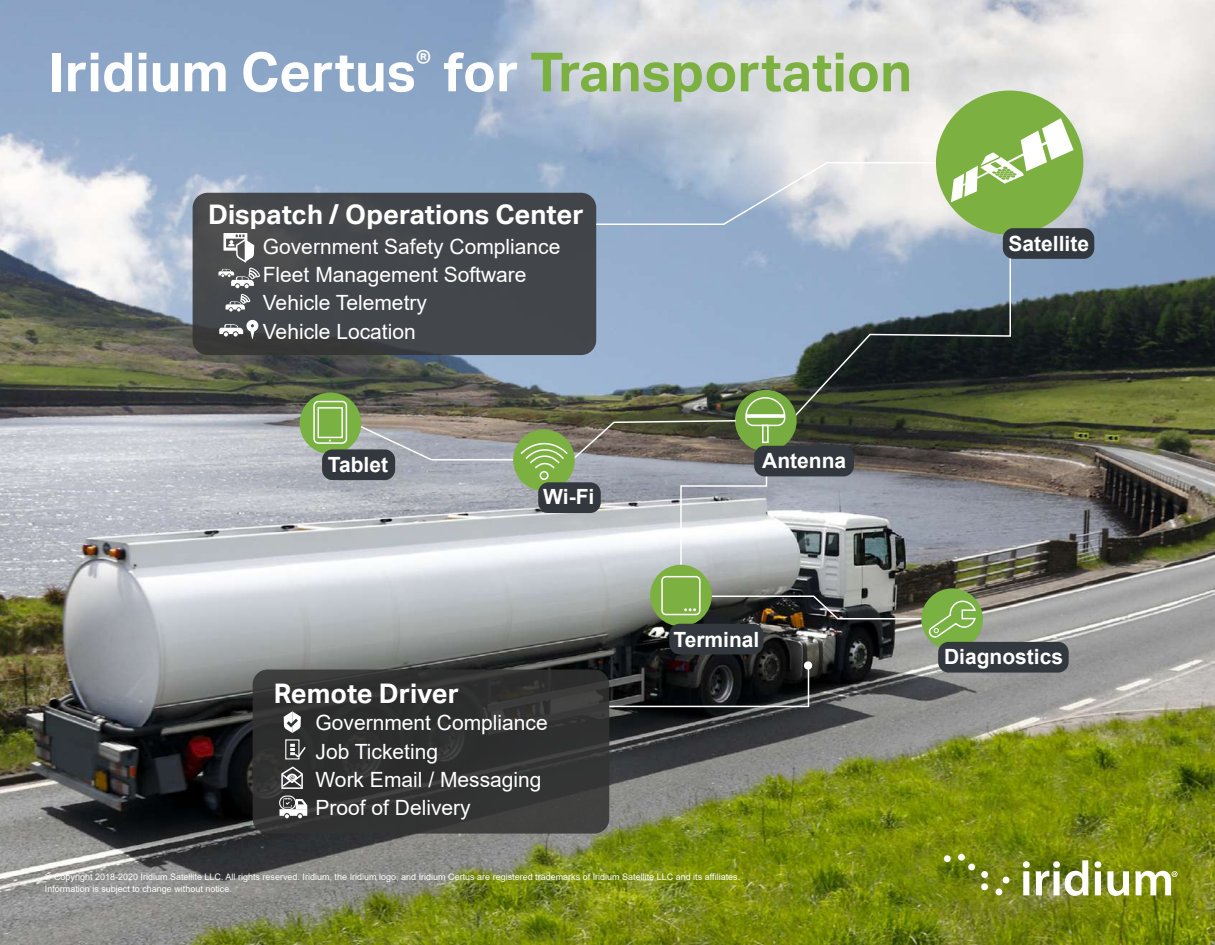
<style>
.page{position:relative;width:1215px;height:945px;background:#fff}
.page>*{position:absolute;margin:0;border:0;box-sizing:border-box;transform-origin:0 0}
.t1{font:700 54px "Aktiv Grotesk";color:#fff}
.t2{font:700 27px "Aktiv Grotesk";color:#fff}
.t3{font:21px/28.3px "Arial";color:#fff}
.t4{font:700 21px "Arial";color:#fff}
.t5{font:9px/11.7px "Arial";color:#fff}
.s1{color:#7cb142}
</style>
<div class="page">
<img style="left:0;top:0;width:1215px;height:945px">
<div style="left:193px;top:193px;width:403px;height:162px;background:linear-gradient(to bottom,#494c50,#3e4142);border-radius:15px"></div>
<div style="left:253px;top:670px;width:356px;height:164px;background:#333;border-radius:15px"></div>
<div style="left:285px;top:739px;width:15px;height:20px;border:1px solid #fff"></div>
<svg style="left:290px;top:744px;width:16px;height:15px"></svg>
<svg style="left:280px;top:766px;width:23px;height:24px"></svg>
<svg style="left:284px;top:711px;width:17px;height:22px"></svg>
<div style="left:279px;top:796px;width:17px;height:14px;border:1px solid #fff;border-radius:7px"></div>
<svg style="left:279px;top:798px;width:28px;height:20px"></svg>
<svg style="left:218px;top:233px;width:43px;height:110px"></svg>
<svg style="left:1023px;top:861px;width:7px;height:34px"></svg>
<svg style="left:1036px;top:860px;width:53px;height:36px"></svg>
<svg style="left:1095px;top:861px;width:6px;height:34px"></svg>
<svg style="left:1107px;top:871px;width:22px;height:25px"></svg>
<div style="left:944px;top:855px;width:7px;height:7px;background:#fff;border-radius:50%"></div>
<div style="left:958px;top:854px;width:7px;height:7px;background:#fff;border-radius:50%"></div>
<div style="left:968px;top:864px;width:7px;height:6px;background:#fff;border-radius:50%"></div>
<div style="left:981px;top:871px;width:7px;height:7px;background:#fff;border-radius:50%"></div>
<div style="left:981px;top:883px;width:7px;height:7px;background:#fff;border-radius:50%"></div>
<svg style="left:996px;top:889px;width:6px;height:6px"></svg>
<div style="left:1003px;top:877px;width:7px;height:6px;background:#fff;border-radius:50%"></div>
<svg style="left:1135px;top:871px;width:43px;height:24px"></svg>
<div style="left:936px;top:91px;width:147px;height:144px;background:#7cb142;border-radius:50%"></div>
<svg style="left:595px;top:118px;width:479px;height:108px"></svg>
<div style="left:1003px;top:228px;width:91px;height:31px;background:#33383e;border-radius:11px"></div>
<div style="left:300px;top:392px;width:61px;height:62px;background:#79b142;border-radius:50%"></div>
<div style="left:313px;top:401px;width:34px;height:43px;border:2px solid #fff;border-radius:4px"></div>
<div style="left:318px;top:407px;width:25px;height:31px;border:2px solid #fff"></div>
<div style="left:322px;top:449px;width:73px;height:31px;background:#33383e;border-radius:11px"></div>
<svg style="left:608px;top:661px;width:205px;height:47px;background:#232525"></svg>
<div style="left:921px;top:588px;width:62px;height:62px;background:#79b142;border-radius:50%"></div>
<img style="left:710px;top:595px;width:267px;height:44px">
<div style="left:938px;top:642px;width:131px;height:31px;background:#33383e;border-radius:11px"></div>
<svg style="left:353px;top:233px;width:659px;height:339px;background:#7d868a"></svg>
<div style="left:650px;top:565px;width:62px;height:61px;background:#7cb142;border-radius:50%"></div>
<div style="left:661px;top:576px;width:40px;height:39px;border:2px solid #fff;border-radius:4px"></div>
<svg style="left:684px;top:608px;width:12px;height:3px"></svg>
<div style="left:669px;top:624px;width:95px;height:30px;background:#33383e;border-radius:11px"></div>
<div style="left:754px;top:446px;width:100px;height:30px;background:#33383e;border-radius:11px"></div>
<h1 class="t1" style="left:49px;top:39px;width:865px">Iridium Certus<sup>®</sup> for <span class="s1">Transportation</span></h1>
<h2 class="t2" style="left:208px;top:198px;width:377px">Dispatch / Operations Center</h2>
<h3 class="t3" style="left:263px;top:232px;width:299px">Government Safety Compliance<br>Fleet Management Software<br>Vehicle Telemetry<br>Vehicle Location</h3>
<h3 class="t4" style="left:328px;top:450px;width:62px">Tablet</h3>
<h3 class="t4" style="left:543px;top:482px;width:53px">Wi-Fi</h3>
<h3 class="t4" style="left:762px;top:445px;width:86px">Antenna</h3>
<h3 class="t4" style="left:1009px;top:229px;width:82px">Satellite</h3>
<h2 class="t2" style="left:274px;top:677px;width:187px">Remote Driver</h2>
<h3 class="t3" style="left:316px;top:709px;width:234px">Government Compliance<br>Job Ticketing<br>Work Email / Messaging<br>Proof of Delivery</h3>
<h3 class="t4" style="left:674px;top:624px;width:87px">Terminal</h3>
<p class="t5" style="left:45px;top:871px;width:697px">© Copyright 2018-2020 Iridium Satellite LLC. All rights reserved. Iridium, the Iridium logo, and Iridium Certus are registered trademarks of Iridium Satellite LLC and its affiliates.<br>Information is subject to change without notice.</p>
<h3 class="t4" style="left:944px;top:642px;width:121px">Diagnostics</h3>
</div>
